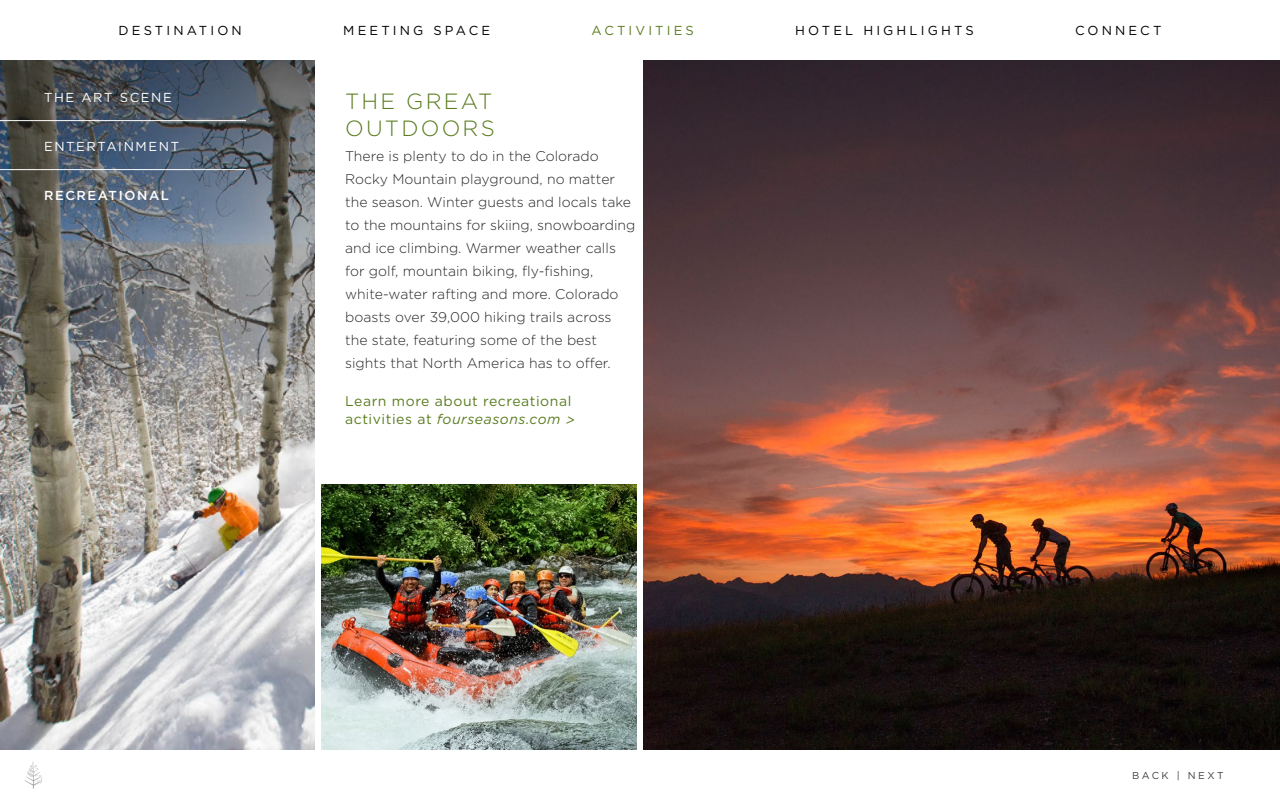
<style>
.page{position:relative;width:1280px;height:800px;background:#fff}
.page>*{position:absolute;margin:0;border:0;box-sizing:border-box;transform-origin:0 0}
.t1{font:300 22px/26.4px "Vftyng Gotham HTF";letter-spacing:.1em;color:#5b7c20}
.t2{font:300 14px/23px "Vftyng Gotham HTF";letter-spacing:.005em;color:#262626}
.t3{font:14px/18px "Vnrcmd Gotham HTF";letter-spacing:.04em;color:#5b7c20}
.t4{font:13px "Vnrcmd Gotham HTF";letter-spacing:.24em;color:#000}
.t5{font:13px "Vnrcmd Gotham HTF";letter-spacing:.125em;color:#fff}
.t6{font:500 13px "Npslwn Gotham HTF";letter-spacing:.125em;color:#fff}
.t7{font:13px "Vnrcmd Gotham HTF";letter-spacing:.24em;color:#5b7c20}
.t8{font:10px "Vnrcmd Gotham HTF";letter-spacing:.25em;color:#404040}
.s1{font-family:"Wqvlgr Gotham HTF";font-style:italic}
</style>
<div class="page">
<img style="left:0;top:472px;width:315px;height:278px">
<img style="left:0;top:60px;width:315px;height:412px">
<hr style="left:0;top:120px;width:246px;height:1px;background:#fff">
<hr style="left:0;top:169px;width:246px;height:1px;background:#fff">
<img style="left:322px;top:484px;width:314px;height:266px">
<svg style="left:25px;top:762px;width:18px;height:26px"></svg>
<img style="left:644px;top:60px;width:636px;height:690px">
<p class="t4" style="left:119px;top:24px;width:125px">DESTINATION</p>
<p class="t4" style="left:343px;top:24px;width:148px">MEETING SPACE</p>
<p class="t7" style="left:592px;top:24px;width:104px">ACTIVITIES</p>
<p class="t4" style="left:795px;top:24px;width:180px">HOTEL HIGHLIGHTS</p>
<p class="t4" style="left:1075px;top:24px;width:88px">CONNECT</p>
<p class="t5" style="left:44px;top:90px;width:129px">THE ART SCENE</p>
<p class="t5" style="left:44px;top:139px;width:137px">ENTERTAINMENT</p>
<p class="t6" style="left:44px;top:188px;width:126px">RECREATIONAL</p>
<h2 class="t1" style="left:345px;top:88px;width:151px">THE GREAT<br>OUTDOORS</h2>
<p class="t2" style="left:345px;top:144px;width:292px">There is plenty to do in the Colorado Rocky Mountain playground, no matter the season. Winter guests and locals take to the mountains for skiing, snowboarding and ice climbing. Warmer weather calls for golf, mountain biking, fy-fshing, white-water rafting and more. Colorado boasts over 39,000 hiking trails across the state, featuring some of the best sights that North America has to offer.</p>
<p class="t3" style="left:345px;top:392px;width:231px">Learn more about recreational activities at <span class="s1">fourseasons.com &gt;</span></p>
<p class="t8" style="left:1132px;top:770px;width:93px">BACK | NEXT</p>
</div>
